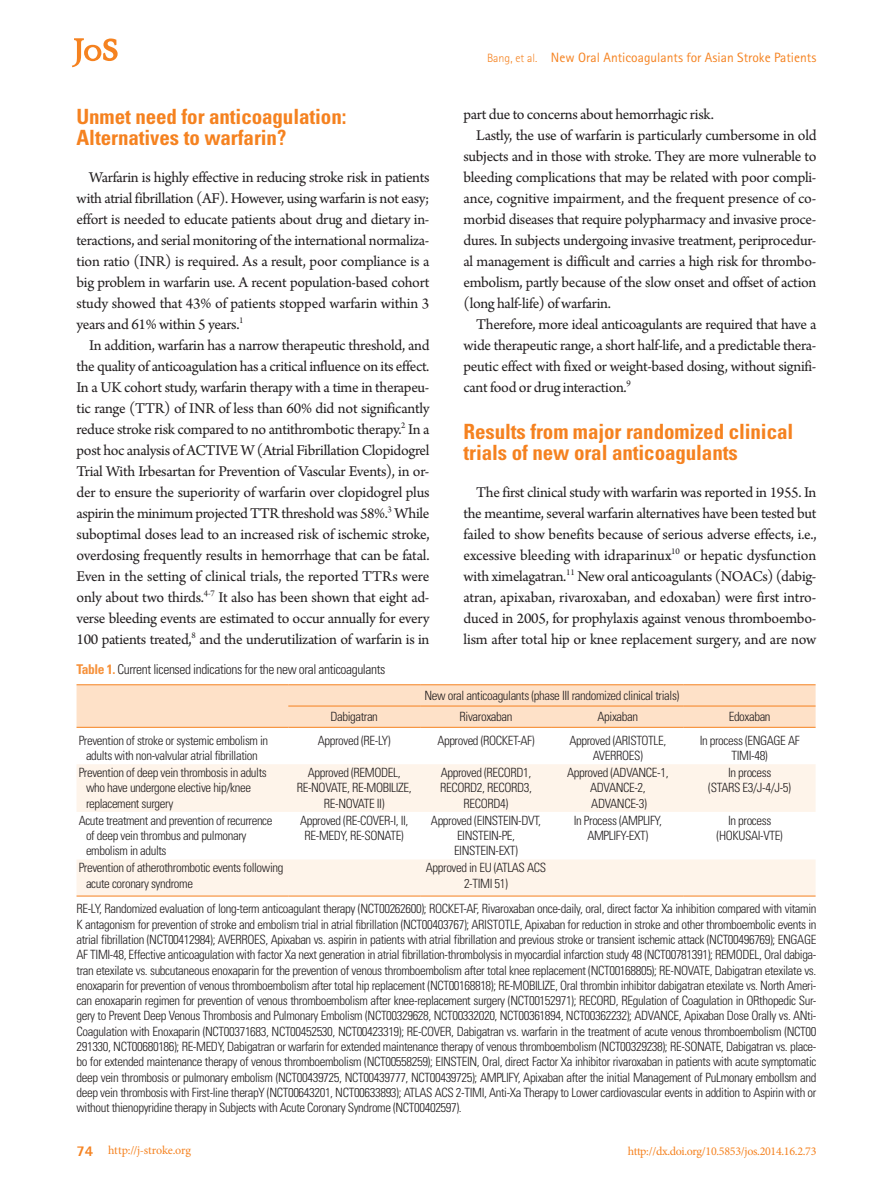
<style>
.page{position:relative;width:893px;height:1191px;background:#fff}
.page>*{position:absolute;margin:0;border:0;box-sizing:border-box;transform-origin:0 0}
.대제목{font:700 condensed 21px/21px "Univers LT Std";letter-spacing:-.005em;color:#f58220}
.본문{font:15.75px/21px "Arno Pro";letter-spacing:-.02em;color:#231f20;text-align:justify}
.표제목_그림설명{font:300 condensed 13.5px "Univers LT Std";letter-spacing:-.03em;color:#231f20}
.하시라_저자및제목{font:13.5px "Rotis Sans Serif Std";color:#f58220}
.표본문{font:300 condensed 12.75px/15.3px "Univers LT Std";letter-spacing:-.03em;color:#231f20;text-align:center}
.t1{font:12px "Minion Pro";letter-spacing:-.025em;color:#f58220}
.s1{font-weight:700;color:#f6923c}
.s2{font-weight:300;font-size:12px}
.s3{font-family:"Rotis Semi Sans Std";font-weight:800;font-size:15px}
</style>
<div class="page">
<svg style="left:72px;top:38px;width:46px;height:29px"></svg>
<div style="left:77px;top:685px;width:739px;height:42px;background:#fee1c8"></div>
<svg style="left:77px;top:764px;width:739px;height:131px;fill:#fef4ea"></svg>
<hr style="left:77px;top:684px;width:211px;height:1px;background:#f58220">
<hr style="left:288px;top:684px;width:132px;height:1px;background:#f58220">
<hr style="left:420px;top:684px;width:132px;height:1px;background:#f58220">
<hr style="left:552px;top:684px;width:132px;height:1px;background:#f58220">
<hr style="left:684px;top:684px;width:132px;height:1px;background:#f58220">
<hr style="left:288px;top:705px;width:132px;height:1px;background:#f58220">
<hr style="left:420px;top:705px;width:132px;height:1px;background:#f58220">
<hr style="left:552px;top:705px;width:132px;height:1px;background:#f58220">
<hr style="left:684px;top:705px;width:132px;height:1px;background:#f58220">
<hr style="left:77px;top:727px;width:211px;height:1px;background:#f58220">
<hr style="left:288px;top:727px;width:132px;height:1px;background:#f58220">
<hr style="left:420px;top:727px;width:132px;height:1px;background:#f58220">
<hr style="left:552px;top:727px;width:132px;height:1px;background:#f58220">
<hr style="left:684px;top:727px;width:132px;height:1px;background:#f58220">
<hr style="left:77px;top:895px;width:211px;height:1px;background:#f58220">
<hr style="left:288px;top:895px;width:132px;height:1px;background:#f58220">
<hr style="left:420px;top:895px;width:132px;height:1px;background:#f58220">
<hr style="left:552px;top:895px;width:132px;height:1px;background:#f58220">
<hr style="left:684px;top:895px;width:132px;height:1px;background:#f58220">
<p class="대제목" style="left:77px;top:106px;width:271px">Unmet need for anticoagulation:<br>Alternatives to warfarin?</p>
<p class="본문" style="left:77px;top:168px;width:354px;text-indent:13px">Warfarin is highly effective in reducing stroke risk in patients with atrial fibrillation (AF). However, using warfarin is not easy; effort is needed to educate patients about drug and dietary in&shy;teractions, and serial monitoring of the international normaliza&shy;tion ratio (INR) is required. As a result, poor compliance is a big problem in warfarin use. A recent population-based cohort study showed that 43% of patients stopped warfarin within 3 years and 61% within 5 years.<sup>1</sup></p>
<p class="본문" style="left:77px;top:336px;width:355px;text-indent:13px">In addition, warfarin has a narrow therapeutic threshold, and the quality of anticoagulation has a critical influence on its effect.<br>In a UK cohort study, warfarin therapy with a time in therapeu&shy;tic range (TTR) of INR of less than 60% did not significantly reduce stroke risk compared to no antithrombotic therapy.<sup>2</sup> In a post hoc analysis of ACTIVE W (Atrial Fibrillation Clopidogrel Trial With Irbesartan for Prevention of Vascular Events), in or&shy;der to ensure the superiority of warfarin over clopidogrel plus aspirin the minimum projected TTR threshold was 58%.<sup>3</sup> While suboptimal doses lead to an increased risk of ischemic stroke, overdosing frequently results in hemorrhage that can be fatal.<br>Even in the setting of clinical trials, the reported TTRs were only about two thirds.<sup>4-7</sup> It also has been shown that eight ad&shy;verse bleeding events are estimated to occur annually for every 100 patients treated,<sup>8</sup> and the underutilization of warfarin is in</p>
<p class="표제목_그림설명" style="left:77px;top:660px;width:310px"><span class="s1">Table 1.</span> Current licensed indications for the new oral anticoagulants</p>
<p class="하시라_저자및제목" style="left:487px;top:50px;width:331px"><span class="s2">Bang, et al.</span> New Oral Anticoagulants for Asian Stroke Patients</p>
<p class="본문" style="left:463px;top:105px;width:252px">part due to concerns about hemorrhagic risk.</p>
<p class="본문" style="left:463px;top:126px;width:355px;text-indent:13px">Lastly, the use of warfarin is particularly cumbersome in old subjects and in those with stroke. They are more vulnerable to bleeding complications that may be related with poor compli&shy;ance, cognitive impairment, and the frequent presence of co&shy;morbid diseases that require polypharmacy and invasive proce&shy;dures. In subjects undergoing invasive treatment, periprocedur&shy;al management is difficult and carries a high risk for thrombo&shy;embolism, partly because of the slow onset and offset of action (long half-life) of warfarin.</p>
<p class="본문" style="left:463px;top:315px;width:354px;text-indent:13px">Therefore, more ideal anticoagulants are required that have a wide therapeutic range, a short half-life, and a predictable thera&shy;peutic effect with fixed or weight-based dosing, without signifi&shy;cant food or drug interaction.<sup>9</sup></p>
<p class="대제목" style="left:463px;top:421px;width:331px">Results from major randomized clinical trials of new oral anticoagulants</p>
<p class="본문" style="left:463px;top:483px;width:355px;text-indent:13px">The first clinical study with warfarin was reported in 1955. In the meantime, several warfarin alternatives have been tested but failed to show benefits because of serious adverse effects, i.e., excessive bleeding with idraparinux<sup>10</sup> or hepatic dysfunction with ximelagatran.<sup>11</sup> New oral anticoagulants (NOACs) (dabig&shy;atran, apixaban, rivaroxaban, and edoxaban) were first intro&shy;duced in 2005, for prophylaxis against venous thromboembo&shy;lism after total hip or knee replacement surgery, and are now</p>
<p class="표본문" style="left:424px;top:687px;width:256px">New oral anticoagulants (phase III randomized clinical trials)</p>
<p class="표본문" style="left:330px;top:708px;width:49px">Dabigatran</p>
<p class="표본문" style="left:460px;top:708px;width:54px">Rivaroxaban</p>
<p class="표본문" style="left:598px;top:708px;width:42px">Apixaban</p>
<p class="표본문" style="left:729px;top:708px;width:43px">Edoxaban</p>
<p class="표본문" style="left:79px;top:732px;width:191px">Prevention of stroke or systemic embolism in adults with non-valvular atrial fibrillation</p>
<p class="표본문" style="left:318px;top:732px;width:74px">Approved (RE-LY)</p>
<p class="표본문" style="left:437px;top:732px;width:99px">Approved (ROCKET-AF)</p>
<p class="표본문" style="left:569px;top:732px;width:98px">Approved (ARISTOTLE,<br>AVERROES)</p>
<p class="표본문" style="left:700px;top:732px;width:101px">In process (ENGAGE AF<br>TIMI-48)</p>
<p class="표본문" style="left:86px;top:765px;width:182px;text-align:left;text-indent:-7px">Prevention of deep vein thrombosis in adults who have undergone elective hip/knee replacement surgery</p>
<p class="표본문" style="left:297px;top:765px;width:116px">Approved (REMODEL,<br>RE-NOVATE, RE-MOBILIZE,<br>RE-NOVATE II)</p>
<p class="표본문" style="left:440px;top:765px;width:93px">Approved (RECORD1,<br>RECORD2, RECORD3,<br>RECORD4)</p>
<p class="표본문" style="left:567px;top:765px;width:103px">Approved (ADVANCE-1,<br>ADVANCE-2,<br>ADVANCE-3)</p>
<p class="표본문" style="left:708px;top:765px;width:84px">In process<br>(STARS E3/J-4/J-5)</p>
<p class="표본문" style="left:86px;top:812px;width:188px;text-align:left;text-indent:-7px">Acute treatment and prevention of recurrence of deep vein thrombus and pulmonary embolism in adults</p>
<p class="표본문" style="left:300px;top:812px;width:110px">Approved (RE-COVER-I, II,</p>
<p class="표본문" style="left:431px;top:812px;width:112px">Approved (EINSTEIN-DVT,</p>
<p class="표본문" style="left:457px;top:827px;width:60px">EINSTEIN-PE,</p>
<p class="표본문" style="left:454px;top:843px;width:66px">EINSTEIN-EXT)</p>
<p class="표본문" style="left:574px;top:812px;width:90px">In Process (AMPLIFY,</p>
<p class="표본문" style="left:587px;top:827px;width:62px">AMPLIFY-EXT)</p>
<p class="표본문" style="left:716px;top:812px;width:68px">In process (HOKUSAI-VTE)</p>
<p class="표본문" style="left:305px;top:827px;width:101px">RE-MEDY, RE-SONATE)</p>
<p class="표본문" style="left:86px;top:860px;width:199px;text-align:left;text-indent:-7px">Prevention of atherothrombotic events following acute coronary syndrome</p>
<p class="표본문" style="left:426px;top:860px;width:122px">Approved in EU (ATLAS ACS<br>2-TIMI 51)</p>
<p class="표본문" style="left:77px;top:901px;width:741px;text-align:justify">RE-LY, Randomized evaluation of long-term anticoagulant therapy (NCT00262600); ROCKET-AF, Rivaroxaban once-daily, oral, direct factor Xa inhibition compared with vitamin K antagonism for prevention of stroke and embolism trial in atrial fibrillation (NCT00403767); ARISTOTLE, Apixaban for reduction in stroke and other thromboembolic events in atrial fibrillation (NCT00412984); AVERROES, Apixaban vs. aspirin in patients with atrial fibrillation and previous stroke or transient ischemic attack (NCT00496769); ENGAGE AF TIMI-48, Effective anticoagulation with factor Xa next generation in atrial fibrillation-thrombolysis in myocardial infarction study 48 (NCT00781391); REMODEL, Oral dabiga&shy;tran etexilate vs. subcutaneous enoxaparin for the prevention of venous thromboembolism after total knee replacement (NCT00168805); RE-NOVATE, Dabigatran etexilate vs. enoxaparin for prevention of venous thromboembolism after total hip replacement (NCT00168818); RE-MOBILIZE, Oral thrombin inhibitor dabigatran etexilate vs. North Ameri&shy;can enoxaparin regimen for prevention of venous thromboembolism after knee-replacement surgery (NCT00152971); RECORD, REgulation of Coagulation in ORthopedic Sur&shy;gery to Prevent Deep Venous Thrombosis and Pulmonary Embolism (NCT00329628, NCT00332020, NCT00361894, NCT00362232); ADVANCE, Apixaban Dose Orally vs. ANti-Coagulation with Enoxaparin (NCT00371683, NCT00452530, NCT00423319); RE-COVER, Dabigatran vs. warfarin in the treatment of acute venous thromboembolism (NCT00<br>291330, NCT00680186); RE-MEDY, Dabigatran or warfarin for extended maintenance therapy of venous thromboembolism (NCT00329238); RE-SONATE, Dabigatran vs. place&shy;bo for extended maintenance therapy of venous thromboembolism (NCT00558259); EINSTEIN, Oral, direct Factor Xa inhibitor rivaroxaban in patients with acute symptomatic deep vein thrombosis or pulmonary embolism (NCT00439725, NCT00439777, NCT00439725); AMPLIFY, Apixaban after the initial Management of PuLmonary embolIsm and deep vein thrombosis with First-line therapY (NCT00643201, NCT00633893); ATLAS ACS 2-TIMI, Anti-Xa Therapy to Lower cardiovascular events in addition to Aspirin with or without thienopyridine therapy in Subjects with Acute Coronary Syndrome (NCT00402597).</p>
<p class="t1" style="left:77px;top:1142px;width:116px"><span class="s3">74</span> http://j-stroke.org</p>
<p class="t1" style="left:628px;top:1143px;width:190px">http://dx.doi.org/10.5853/jos.2014.16.2.73</p>
</div>
